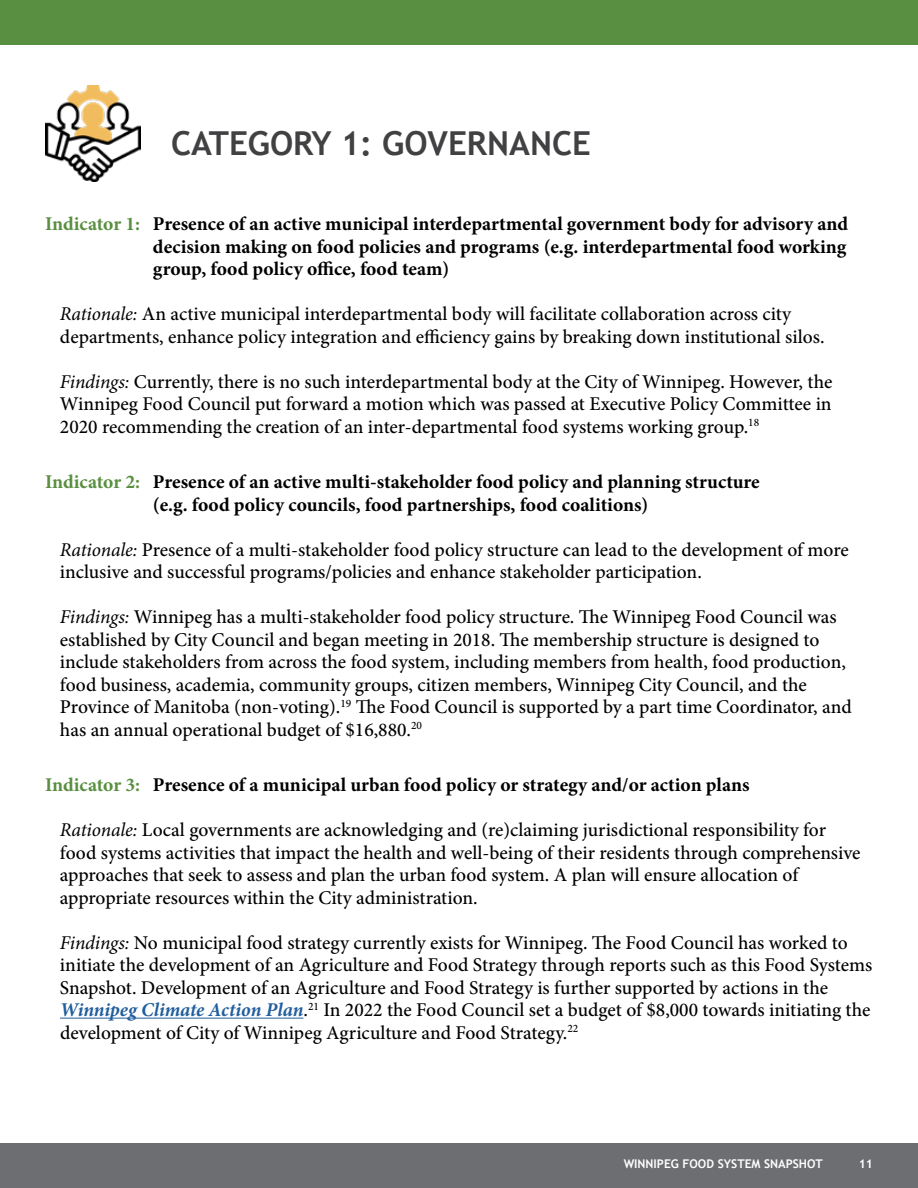
<style>
.page{position:relative;width:918px;height:1188px;background:#fff}
.page>*{position:absolute;margin:0;border:0;box-sizing:border-box;transform-origin:0 0}
.t1{font:700 33px "Trebuchet MS";color:#414042}
.t2{font:500 19.5px/22.5px "Minion Pro";color:#000}
.t3{font:700 19.5px/22.5px "Minion Pro";color:#000;text-align:justify}
.t4{font:700 12px "Trebuchet MS";color:#fff}
.s1{color:#588f40}
.s2{font-weight:400;font-style:italic}
.s3{font-weight:700;font-style:italic;color:#215e9e}
</style>
<div class="page">
<div style="left:0;top:0;width:918px;height:45px;background:#588f40"></div>
<div style="left:0;top:1143px;width:918px;height:45px;background:#6d6e71"></div>
<hr style="left:60px;top:1018px;width:243px;height:1px;background:#215e9e">
<img style="left:45px;top:86px;width:96px;height:95px">
<h1 class="t1" style="left:171px;top:122px;width:422px">CATEGORY 1: GOVERNANCE</h1>
<p class="t3" style="left:153px;top:212px;width:697px;text-indent:-108px"><span class="s1">Indicator 1:</span> Presence of an active municipal interdepartmental government body for advisory and decision making on food policies and programs (e.g. interdepartmental food working group, food policy office, food team)</p>
<p class="t2" style="left:60px;top:303px;width:766px"><span class="s2">Rationale:</span> An active municipal interdepartmental body will facilitate collaboration across city departments, enhance policy integration and efficiency gains by breaking down institutional silos.</p>
<p class="t2" style="left:60px;top:370px;width:774px;text-align:justify"><span class="s2">Findings:</span> Currently, there is no such interdepartmental body at the City of Winnipeg. However, the Winnipeg Food Council put forward a motion which was passed at Executive Policy Committee in 2020 recommending the creation of an inter-departmental food systems working group.<sup>18</sup></p>
<p class="t3" style="left:45px;top:470px;width:716px;text-align:center"><span class="s1">Indicator 2:</span> Presence of an active multi-stakeholder food policy and planning structure (e.g. food policy councils, food partnerships, food coalitions)</p>
<p class="t2" style="left:60px;top:538px;width:790px"><span class="s2">Rationale:</span> Presence of a multi-stakeholder food policy structure can lead to the development of more inclusive and successful programs/policies and enhance stakeholder participation.</p>
<p class="t2" style="left:60px;top:606px;width:793px"><span class="s2">Findings:</span> Winnipeg has a multi-stakeholder food policy structure. The Winnipeg Food Council was established by City Council and began meeting in 2018. The membership structure is designed to include stakeholders from across the food system, including members from health, food production, food business, academia, community groups, citizen members, Winnipeg City Council, and the Province of Manitoba (non-voting).<sup>19</sup> The Food Council is supported by a part time Coordinator, and has an annual operational budget of $16,880.<sup>20</sup></p>
<p class="t3" style="left:45px;top:773px;width:706px"><span class="s1">Indicator 3:</span> Presence of a municipal urban food policy or strategy and/or action plans</p>
<p class="t2" style="left:60px;top:819px;width:802px"><span class="s2">Rationale:</span> Local governments are acknowledging and (re)claiming jurisdictional responsibility for food systems activities that impact the health and well-being of their residents through comprehensive approaches that seek to assess and plan the urban food system. A plan will ensure allocation of appropriate resources within the City administration.</p>
<p class="t2" style="left:60px;top:931px;width:814px"><span class="s2">Findings:</span> No municipal food strategy currently exists for Winnipeg. The Food Council has worked to initiate the development of an Agriculture and Food Strategy through reports such as this Food Systems Snapshot. Development of an Agriculture and Food Strategy is further supported by actions in the <span class="s3">Winnipeg Climate Action Plan</span>.<sup>21</sup> In 2022 the Food Council set a budget of $8,000 towards initiating the development of City of Winnipeg Agriculture and Food Strategy.<sup>22</sup></p>
<p class="t4" style="left:624px;top:1156px;width:201px">WINNIPEG FOOD SYSTEM SNAPSHOT</p>
<p class="t4" style="left:859px;top:1156px;width:16px">11</p>
</div>
